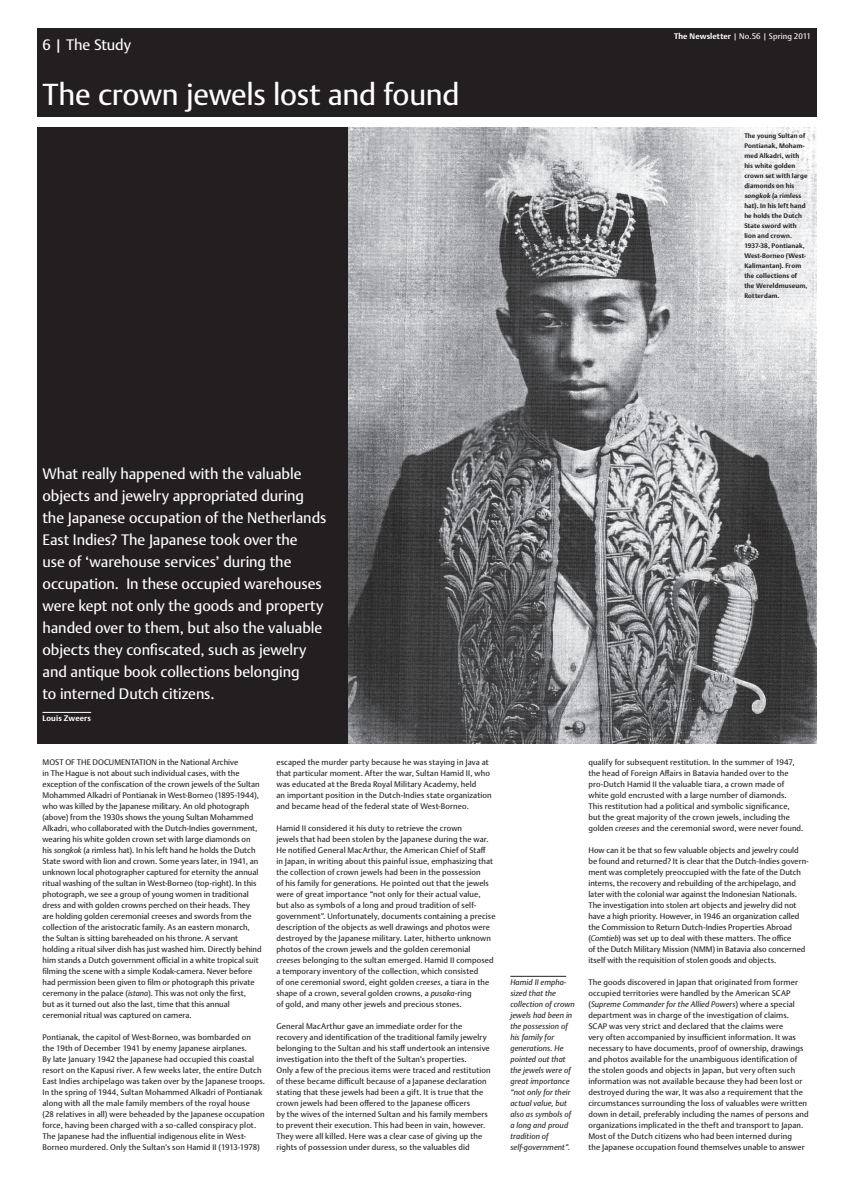
<style>
.page{position:relative;width:845px;height:1185px;background:#fff}
.page>*{position:absolute;margin:0;border:0;box-sizing:border-box;transform-origin:0 0}
.t1{font:30px "DTL Argo TPRO";letter-spacing:-.01em;color:#fff}
.t2{font:15px/22px "DTL Argo TPRO";letter-spacing:-.005em;color:#fff}
.t3{font:8px/11px "DTL Argo TPRO";letter-spacing:.01em;color:#231f20}
.t4{font:italic 8px/11px "DTL Argo TPRO";letter-spacing:.01em;color:#231f20}
.t5{font:8px "DTL Argo TPRO";letter-spacing:.01em;color:#fff}
.t6{font:700 8px "DTL Argo TPRO";letter-spacing:.015em;color:#fff}
.t7{font:700 6.5px/10px "DTL Argo TPRO";letter-spacing:.02em;color:#231f20}
.s1{font-weight:700}
.s2{font-style:italic}
</style>
<div class="page">
<div style="left:37px;top:28px;width:779px;height:88px;background:#231f20"></div>
<div style="left:37px;top:127px;width:317px;height:616px;background:#231f20"></div>
<hr style="left:43px;top:712px;width:48px;height:1px;background:#fff">
<img style="left:349px;top:127px;width:467px;height:616px">
<hr style="left:510px;top:976px;width:56px;height:1px;background:#231f20">
<h2 class="t2" style="left:43px;top:34px;width:90px">6 | The Study</h2>
<h1 class="t1" style="left:43px;top:77px;width:419px">The crown jewels lost and found</h1>
<p class="t5" style="left:674px;top:32px;width:138px"><span class="s1">The Newsletter</span> | No.56 | Spring 2011</p>
<p class="t7" style="left:744px;top:131px;width:65px">The young Sultan of<br>Pontianak, Moham&shy;med Alkadri, with his white golden crown set with large diamonds on his <span class="s2">songkok</span> (a rimless hat). In his left hand he holds the Dutch<br>State sword with lion and crown.<br>1937-38, Pontianak,<br>West-Borneo (West-<br>Kalimantan). From the collections of the Wereldmuseum,<br>Rotterdam.</p>
<p class="t2" style="left:43px;top:463px;width:285px">What really happened with the valuable objects and jewelry appropriated during the Japanese occupation of the Netherlands East Indies? The Japanese took over the<br>use of ‘warehouse services’ during the occupation. In these occupied warehouses were kept not only the goods and property handed over to them, but also the valuable objects they confiscated, such as jewelry and antique book collections belonging<br>to interned Dutch citizens.</p>
<p class="t6" style="left:43px;top:714px;width:50px">Louis Zweers</p>
<p class="t3" style="left:43px;top:757px;width:78px">Most of the document</p>
<p class="t3" style="left:43px;top:757px;width:221px;text-indent:92px">ation in the National Archive<br>in The Hague is not about such individual cases, with the exception of the confiscation of the crown jewels of the Sultan Mohammed Alkadri of Pontianak in West-Borneo (1895-1944), who was killed by the Japanese military. An old photograph (above) from the 1930s shows the young Sultan Mohammed Alkadri, who collaborated with the Dutch-Indies government, wearing his white golden crown set with large diamonds on his <span class="s2">songkok</span> (a rimless hat). In his left hand he holds the Dutch State sword with lion and crown. Some years later, in 1941, an unknown local photographer captured for eternity the annual ritual washing of the sultan in West-Borneo (top-right). In this photograph, we see a group of young women in traditional dress and with golden crowns perched on their heads. They are holding golden ceremonial creeses and swords from the collection of the aristocratic family. As an eastern monarch, the Sultan is sitting bareheaded on his throne. A servant holding a ritual silver dish has just washed him. Directly behind him stands a Dutch government official in a white tropical suit filming the scene with a simple Kodak-camera. Never before had permission been given to film or photograph this private ceremony in the palace (<span class="s2">istana</span>). This was not only the first,<br>but as it turned out also the last, time that this annual ceremonial ritual was captured on camera.</p>
<p class="t3" style="left:43px;top:1032px;width:224px">Pontianak, the capitol of West-Borneo, was bombarded on<br>the 19th of December 1941 by enemy Japanese airplanes.<br>By late January 1942 the Japanese had occupied this coastal resort on the Kapusi river. A few weeks later, the entire Dutch East Indies archipelago was taken over by the Japanese troops.<br>In the spring of 1944, Sultan Mohammed Alkadri of Pontianak along with all the male family members of the royal house<br>(28 relatives in all) were beheaded by the Japanese occupation force, having been charged with a so-called conspiracy plot.<br>The Japanese had the influential indigenous elite in West-Borneo murdered. Only the Sultan’s son Hamid II (1913-1978)</p>
<p class="t3" style="left:276px;top:757px;width:217px">escaped the murder party because he was staying in Java at that particular moment. After the war, Sultan Hamid II, who was educated at the Breda Royal Military Academy, held<br>an important position in the Dutch-Indies state organization and became head of the federal state of West-Borneo.</p>
<p class="t3" style="left:276px;top:823px;width:221px">Hamid II considered it his duty to retrieve the crown<br>jewels that had been stolen by the Japanese during the war.<br>He notified General MacArthur, the American Chief of Staff<br>in Japan, in writing about this painful issue, emphasizing that the collection of crown jewels had been in the possession<br>of his family for generations. He pointed out that the jewels were of great importance “not only for their actual value,<br>but also as symbols of a long and proud tradition of self&shy;government”. Unfortunately, documents containing a precise description of the objects as well drawings and photos were destroyed by the Japanese military. Later, hitherto unknown photos of the crown jewels and the golden ceremonial <span class="s2">creeses</span> belonging to the sultan emerged. Hamid II composed a temporary inventory of the collection, which consisted<br>of one ceremonial sword, eight golden <span class="s2">creeses</span>, a tiara in the shape of a crown, several golden crowns, a <span class="s2">pusaka</span>-ring<br>of gold, and many other jewels and precious stones.</p>
<p class="t3" style="left:276px;top:1021px;width:216px">General MacArthur gave an immediate order for the recovery and identification of the traditional family jewelry belonging to the Sultan and his staff undertook an intensive investigation into the theft of the Sultan’s properties.<br>Only a few of the precious items were traced and restitution of these became difficult because of a Japanese declaration stating that these jewels had been a gift. It is true that the crown jewels had been offered to the Japanese officers<br>by the wives of the interned Sultan and his family members to prevent their execution. This had been in vain, however.<br>They were all killed. Here was a clear case of giving up the rights of possession under duress, so the valuables did</p>
<p class="t4" style="left:510px;top:977px;width:66px">Hamid II empha&shy;sized that the collection of crown jewels had been in the possession of his family for generations. He pointed out that the jewels were of great importance “not only for their actual value, but also as symbols of a long and proud tradition of self-government”.</p>
<p class="t3" style="left:588px;top:757px;width:217px">qualify for subsequent restitution. In the summer of 1947, the head of Foreign Affairs in Batavia handed over to the pro-Dutch Hamid II the valuable tiara, a crown made of white gold encrusted with a large number of diamonds.<br>This restitution had a political and symbolic significance, but the great majority of the crown jewels, including the golden <span class="s2">creeses</span> and the ceremonial sword, were never found.</p>
<p class="t3" style="left:588px;top:845px;width:222px">How can it be that so few valuable objects and jewelry could be found and returned? It is clear that the Dutch-Indies govern&shy;ment was completely preoccupied with the fate of the Dutch interns, the recovery and rebuilding of the archipelago, and later with the colonial war against the Indonesian Nationals.<br>The investigation into stolen art objects and jewelry did not have a high priority. However, in 1946 an organization called the Commission to Return Dutch-Indies Properties Abroad (<span class="s2">Comtieb</span>) was set up to deal with these matters. The office<br>of the Dutch Military Mission (NMM) in Batavia also concerned itself with the requisition of stolen goods and objects.</p>
<p class="t3" style="left:588px;top:977px;width:222px">The goods discovered in Japan that originated from former occupied territories were handled by the American SCAP (<span class="s2">Supreme Commander for the Allied Powers</span>) where a special department was in charge of the investigation of claims.<br>SCAP was very strict and declared that the claims were<br>very often accompanied by insufficient information. It was necessary to have documents, proof of ownership, drawings and photos available for the unambiguous identification of the stolen goods and objects in Japan, but very often such information was not available because they had been lost or destroyed during the war, It was also a requirement that the circumstances surrounding the loss of valuables were written down in detail, preferably including the names of persons and organizations implicated in the theft and transport to Japan.<br>Most of the Dutch citizens who had been interned during<br>the Japanese occupation found themselves unable to answer</p>
</div>
